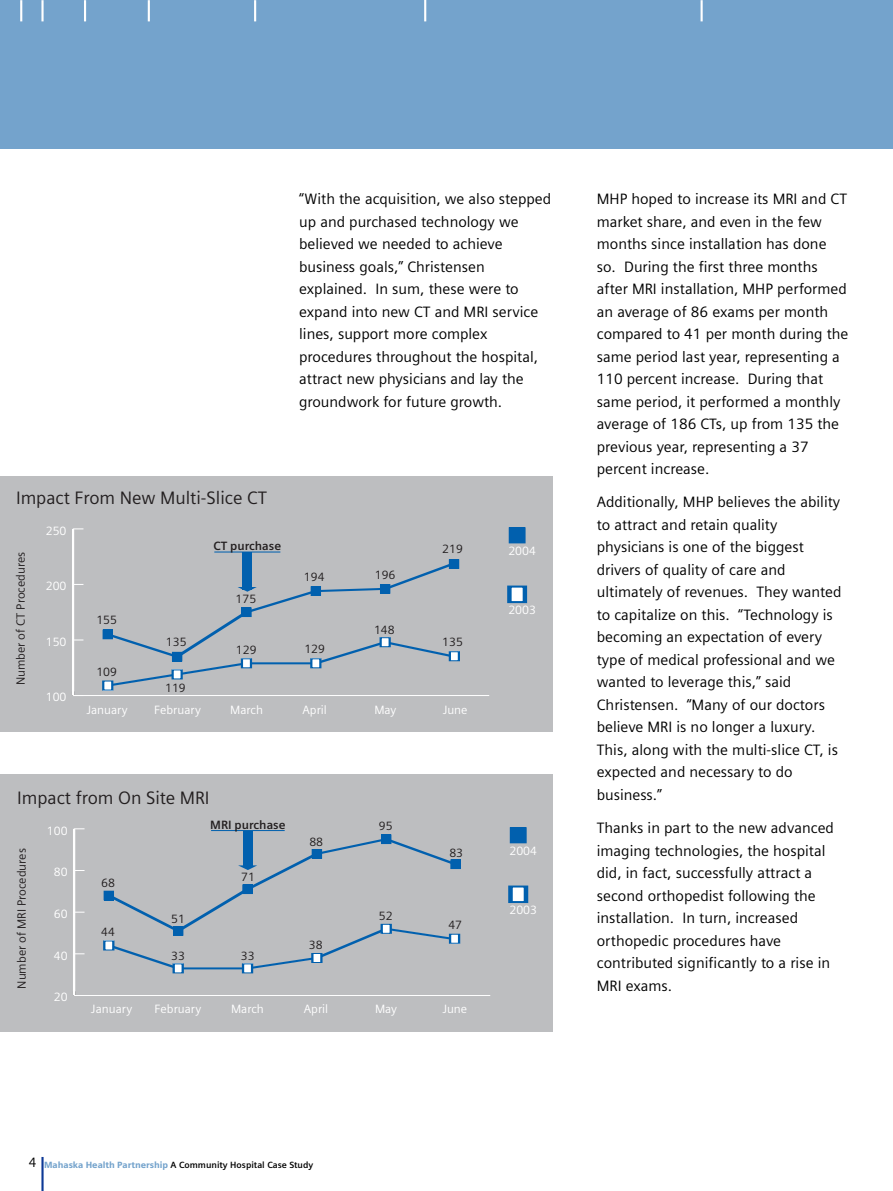
<style>
.page{position:relative;width:893px;height:1191px;background:#fff}
.page>*{position:absolute;margin:0;border:0;box-sizing:border-box;transform-origin:0 0}
.t1{font:18px "Siemens Sans";color:#231f20}
.t2{font:15px/22.5px "Siemens Sans";color:#000}
.t3{font:12px "Siemens Sans";color:#fff}
.t4{font:12px "Siemens Sans";color:#231f20}
.t5{font:700 12px "Siemens Sans";color:#231f20}
.t6{font:700 9px "Siemens Sans";color:#000}
.s1{font-weight:400;font-size:13.5px}
.s2{font-weight:900;color:#74a3cc}
</style>
<div class="page">
<hr style="left:41px;top:1157px;width:3px;height:34px;background:#0d3996">
<div style="left:0;top:0;width:893px;height:149px;background:#74a3cc"></div>
<hr style="left:41px;top:0;width:3px;height:21px;background:#fff">
<hr style="left:20px;top:0;width:2px;height:21px;background:#fff">
<hr style="left:84px;top:0;width:2px;height:21px;background:#fff">
<hr style="left:148px;top:0;width:2px;height:21px;background:#fff">
<hr style="left:254px;top:0;width:2px;height:21px;background:#fff">
<hr style="left:424px;top:0;width:2px;height:21px;background:#fff">
<hr style="left:701px;top:0;width:2px;height:21px;background:#fff">
<div style="left:0;top:476px;width:553px;height:255px;background:#bdbec0"></div>
<hr style="left:73px;top:695px;width:416px;height:1px;background:#fff">
<hr style="left:72px;top:529px;width:2px;height:166px;background:#fff">
<svg style="left:74px;top:639px;width:9px;height:2px"></svg>
<div style="left:449px;top:559px;width:10px;height:10px;border:1px solid #0160ae"></div>
<div style="left:103px;top:680px;width:10px;height:11px;border:2px solid #0160ae"></div>
<div style="left:509px;top:586px;width:16px;height:16px;background:#fff"></div>
<div style="left:508px;top:585px;width:18px;height:18px;border:3px solid #0160ae"></div>
<div style="left:509px;top:527px;width:16px;height:16px;background:#0160ae"></div>
<div style="left:242px;top:552px;width:10px;height:37px;background:#0160ae"></div>
<hr style="left:214px;top:551px;width:66px;height:2px;background:#0160ae">
<svg style="left:102px;top:560px;width:358px;height:128px"></svg>
<div style="left:0;top:774px;width:553px;height:257px;background:#bdbec0"></div>
<hr style="left:74px;top:994px;width:416px;height:2px;background:#fff">
<hr style="left:73px;top:829px;width:2px;height:166px;background:#fff">
<svg style="left:75px;top:992px;width:10px;height:3px"></svg>
<svg style="left:75px;top:911px;width:10px;height:2px"></svg>
<div style="left:381px;top:834px;width:10px;height:10px;border:1px solid #0160ae"></div>
<div style="left:173px;top:963px;width:10px;height:10px;border:2px solid #0160ae"></div>
<div style="left:242px;top:963px;width:11px;height:10px;border:2px solid #0160ae"></div>
<div style="left:510px;top:886px;width:16px;height:16px;background:#fff"></div>
<div style="left:509px;top:885px;width:18px;height:18px;border:3px solid #0160ae"></div>
<div style="left:510px;top:827px;width:16px;height:16px;background:#0160ae"></div>
<hr style="left:211px;top:829px;width:74px;height:2px;background:#0160ae">
<div style="left:243px;top:831px;width:10px;height:35px;background:#0160ae"></div>
<svg style="left:103px;top:836px;width:358px;height:135px"></svg>
<p class="t2" style="left:299px;top:188px;width:254px">“With the acquisition, we also stepped up and purchased technology we believed we needed to achieve business goals,” Christensen explained. In sum, these were to expand into new CT and MRI service lines, support more complex procedures throughout the hospital, attract new physicians and lay the groundwork for future growth.</p>
<p class="t2" style="left:597px;top:188px;width:253px">MHP hoped to increase its MRI and CT market share, and even in the few months since installation has done so. During the first three months after MRI installation, MHP performed an average of 86 exams per month compared to 41 per month during the same period last year, representing a 110 percent increase. During that same period, it performed a monthly average of 186 CTs, up from 135 the previous year, representing a 37 percent increase.</p>
<p class="t2" style="left:597px;top:491px;width:246px">Additionally, MHP believes the ability to attract and retain quality physicians is one of the biggest drivers of quality of care and ultimately of revenues. They wanted to capitalize on this. “Technology is becoming an expectation of every type of medical professional and we wanted to leverage this,” said<br>Christensen. “Many of our doctors believe MRI is no longer a luxury.<br>This, along with the multi-slice CT, is expected and necessary to do business.”</p>
<p class="t2" style="left:597px;top:816px;width:239px">Thanks in part to the new advanced imaging technologies, the hospital did, in fact, successfully attract a second orthopedist following the installation. In turn, increased orthopedic procedures have contributed significantly to a rise in<br>MRI exams.</p>
<p class="t1" style="left:16px;top:488px;width:252px">Impact From New Multi-Slice CT</p>
<p class="t3" style="left:46px;top:523px;width:22px">250</p>
<p class="t5" style="left:213px;top:539px;width:69px">CT purchase</p>
<p class="t4" style="left:442px;top:542px;width:22px">219</p>
<p class="t3" style="left:508px;top:544px;width:29px">2004</p>
<p class="t4" style="left:14px;top:685px;width:135px;rotate:-90deg">Number of CT Procedures</p>
<p class="t4" style="left:375px;top:568px;width:22px">196</p>
<p class="t4" style="left:304px;top:570px;width:22px">194</p>
<p class="t3" style="left:46px;top:579px;width:22px">200</p>
<p class="t4" style="left:236px;top:592px;width:22px">175</p>
<p class="t3" style="left:508px;top:603px;width:29px">2003</p>
<p class="t4" style="left:96px;top:613px;width:22px">155</p>
<p class="t4" style="left:374px;top:623px;width:22px">148</p>
<p class="t3" style="left:46px;top:634px;width:22px">150</p>
<p class="t4" style="left:166px;top:634px;width:22px">135</p>
<p class="t4" style="left:165px;top:680px;width:22px">119</p>
<p class="t4" style="left:442px;top:635px;width:22px">135</p>
<p class="t4" style="left:304px;top:642px;width:22px">129</p>
<p class="t4" style="left:236px;top:643px;width:22px">129</p>
<p class="t4" style="left:96px;top:665px;width:22px">109</p>
<p class="t3" style="left:46px;top:690px;width:22px">100</p>
<p class="t3" style="left:154px;top:703px;width:48px">February</p>
<p class="t3" style="left:230px;top:703px;width:27px">Marc</p>
<p class="t3" style="left:302px;top:703px;width:26px">April</p>
<p class="t3" style="left:374px;top:703px;width:24px">May</p>
<p class="t3" style="left:443px;top:703px;width:26px">June</p>
<p class="t3" style="left:87px;top:703px;width:43px">January</p>
<p class="t1" style="left:17px;top:787px;width:194px">Impact from On Site MRI</p>
<p class="t5" style="left:210px;top:818px;width:77px">MRI purchase</p>
<p class="t4" style="left:379px;top:819px;width:15px">95</p>
<p class="t3" style="left:47px;top:823px;width:22px">100</p>
<p class="t4" style="left:309px;top:835px;width:15px">88</p>
<p class="t3" style="left:509px;top:844px;width:29px">2004</p>
<p class="t4" style="left:449px;top:845px;width:15px">83</p>
<p class="t4" style="left:15px;top:988px;width:142px;rotate:-90deg">Number of MRI Procedures</p>
<p class="t3" style="left:54px;top:865px;width:15px">80</p>
<p class="t4" style="left:241px;top:869px;width:15px">71</p>
<p class="t4" style="left:101px;top:876px;width:15px">68</p>
<p class="t3" style="left:509px;top:902px;width:29px">2003</p>
<p class="t3" style="left:54px;top:907px;width:15px">60</p>
<p class="t4" style="left:379px;top:909px;width:15px">52</p>
<p class="t4" style="left:171px;top:912px;width:15px">51</p>
<p class="t4" style="left:171px;top:948px;width:15px">33</p>
<p class="t4" style="left:241px;top:948px;width:15px">33</p>
<p class="t4" style="left:448px;top:918px;width:15px">47</p>
<p class="t4" style="left:101px;top:925px;width:15px">44</p>
<p class="t4" style="left:309px;top:938px;width:15px">38</p>
<p class="t3" style="left:54px;top:948px;width:15px">40</p>
<p class="t3" style="left:54px;top:990px;width:15px">20</p>
<p class="t3" style="left:91px;top:1002px;width:43px">January</p>
<p class="t3" style="left:155px;top:1002px;width:48px">February</p>
<p class="t3" style="left:231px;top:1002px;width:27px">Marc</p>
<p class="t3" style="left:304px;top:1002px;width:26px">April</p>
<p class="t3" style="left:375px;top:1002px;width:24px">May</p>
<p class="t3" style="left:443px;top:1002px;width:26px">June</p>
<p class="t6" style="left:29px;top:1159px;width:286px"><span class="s1">4</span> <span class="s2">Mahaska Health Partnership</span> A Community Hospital Case Study</p>
</div>
